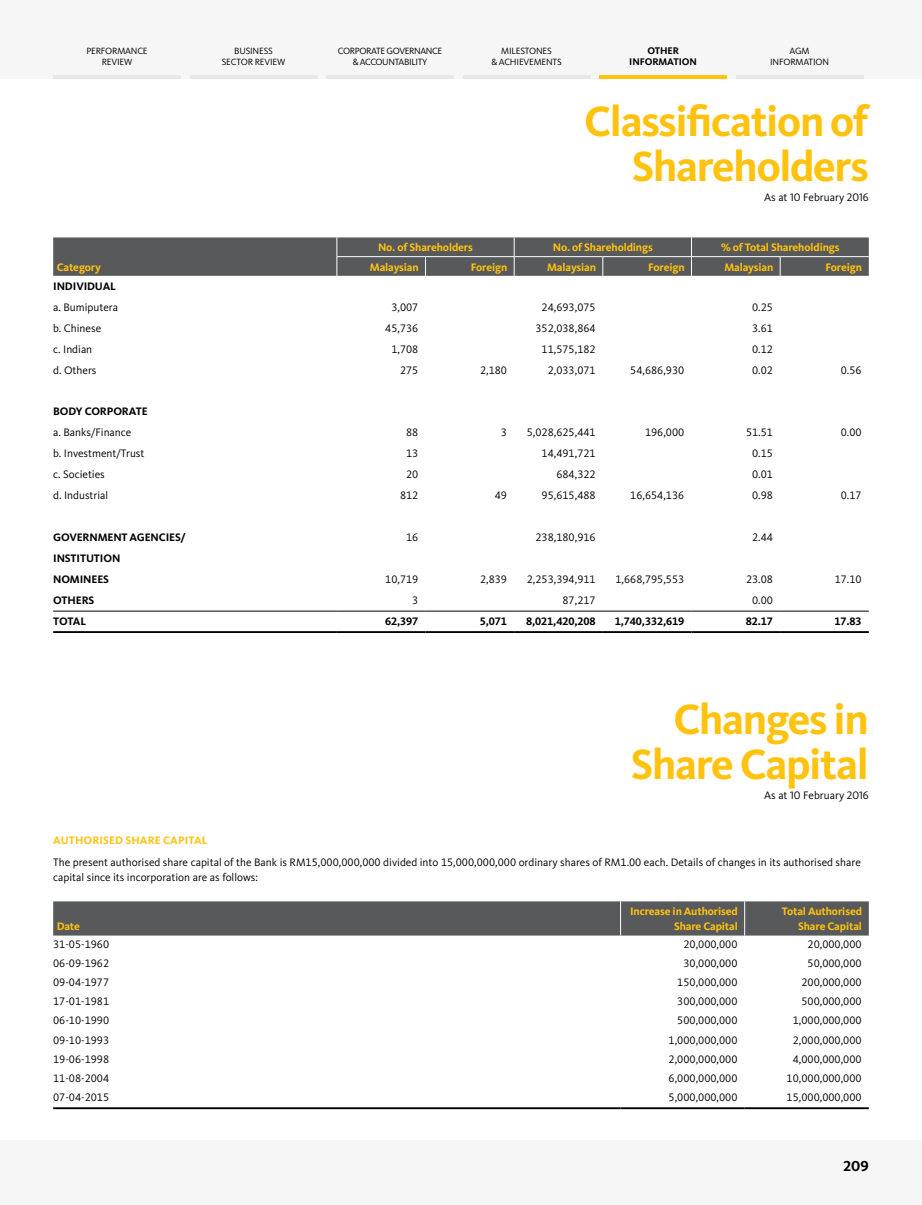
<style>
.page{position:relative;width:922px;height:1205px;background:#fff}
.page>*{position:absolute;margin:0;border:0;box-sizing:border-box;transform-origin:0 0}
.t1{font:700 43.75px/45px "Kievit OT";letter-spacing:-.03em;color:#ffc20e;text-align:right}
.t2{font:700 15px "Kievit OT";color:#000}
.t3{font:11.25px/21px "Kievit OT";color:#000}
.t4{font:700 11.25px/15px "Kievit OT";letter-spacing:-.01em;color:#ffc20e;text-align:right}
.t5{font:700 11.25px/21px "Kievit OT";letter-spacing:-.01em;color:#000}
.t6{font:700 10px/11.2px "Kievit OT";letter-spacing:-.01em;color:#000;text-align:center}
.t7{font:9.38px/11.2px "Kievit OT";letter-spacing:-.02em;color:#000;text-align:center}
.t8{font:9.38px/11.2px "Kievit OT";letter-spacing:-.04em;color:#000;text-align:center}
.s1{font-weight:700}
.s2{font-weight:700;color:#ffc20e}
</style>
<div class="page">
<div style="left:0;top:0;width:921px;height:1205px;background:#f6f6f6"></div>
<div style="left:0;top:79px;width:921px;height:1061px;background:#fff"></div>
<hr style="left:53px;top:75px;width:128px;height:4px;background:#e6e7e8">
<hr style="left:190px;top:75px;width:127px;height:4px;background:#e6e7e8">
<hr style="left:326px;top:75px;width:128px;height:4px;background:#e6e7e8">
<hr style="left:462px;top:75px;width:128px;height:4px;background:#e6e7e8">
<hr style="left:599px;top:75px;width:127px;height:4px;background:#ffc20e">
<hr style="left:735px;top:75px;width:128px;height:4px;background:#e6e7e8">
<svg style="left:53px;top:237px;width:815px;height:39px;background:#5b5c5e"></svg>
<hr style="left:336px;top:256px;width:89px;height:1px;background:#fff">
<hr style="left:425px;top:256px;width:89px;height:1px;background:#fff">
<hr style="left:514px;top:256px;width:88px;height:1px;background:#fff">
<hr style="left:602px;top:256px;width:89px;height:1px;background:#fff">
<hr style="left:691px;top:256px;width:89px;height:1px;background:#fff">
<hr style="left:780px;top:256px;width:88px;height:1px;background:#fff">
<hr style="left:53px;top:611px;width:284px;height:1px;background:#000">
<hr style="left:337px;top:611px;width:88px;height:1px;background:#000">
<hr style="left:425px;top:611px;width:89px;height:1px;background:#000">
<hr style="left:514px;top:611px;width:88px;height:1px;background:#000">
<hr style="left:602px;top:611px;width:89px;height:1px;background:#000">
<hr style="left:691px;top:611px;width:89px;height:1px;background:#000">
<hr style="left:780px;top:611px;width:88px;height:1px;background:#000">
<hr style="left:53px;top:631px;width:284px;height:2px;background:#000">
<hr style="left:337px;top:631px;width:88px;height:2px;background:#000">
<hr style="left:425px;top:631px;width:89px;height:2px;background:#000">
<hr style="left:514px;top:631px;width:88px;height:2px;background:#000">
<hr style="left:602px;top:631px;width:89px;height:2px;background:#000">
<hr style="left:691px;top:631px;width:89px;height:2px;background:#000">
<hr style="left:780px;top:631px;width:88px;height:2px;background:#000">
<div style="left:53px;top:901px;width:815px;height:34px;background:#58595b"></div>
<hr style="left:620px;top:901px;width:1px;height:34px;background:#fff">
<hr style="left:744px;top:901px;width:1px;height:34px;background:#fff">
<hr style="left:53px;top:1107px;width:567px;height:2px;background:#000">
<hr style="left:620px;top:1107px;width:124px;height:2px;background:#000">
<hr style="left:744px;top:1107px;width:124px;height:2px;background:#000">
<p class="t7" style="left:86px;top:45px;width:63px">PERFORMANCE<br>REVIEW</p>
<p class="t7" style="left:222px;top:45px;width:65px">BUSINESS<br>SECTOR REVIEW</p>
<p class="t8" style="left:338px;top:45px;width:106px">CORPORATE GOVERNANCE &amp; ACCOUNTABILITY</p>
<p class="t7" style="left:491px;top:45px;width:72px">MILESTONES<br>&amp; ACHIEVEMENTS</p>
<p class="t6" style="left:629px;top:45px;width:69px">OTHER<br>INFORMATION</p>
<p class="t7" style="left:770px;top:45px;width:60px">AGM<br>INFORMATION</p>
<p class="t1" style="left:584px;top:99px;width:286px">Classification of<br>Shareholders</p>
<p class="t3" style="left:764px;top:187px;width:106px">As at 10 February 2016</p>
<p class="t4" style="left:378px;top:240px;width:96px">No. of Shareholders</p>
<p class="t4" style="left:552px;top:240px;width:101px">No. of Shareholdings</p>
<p class="t4" style="left:720px;top:240px;width:120px">% of Total Shareholdings</p>
<p class="t4" style="left:57px;top:259px;width:46px">Category</p>
<p class="t4" style="left:370px;top:259px;width:50px">Malaysian</p>
<p class="t4" style="left:470px;top:259px;width:38px">Foreign</p>
<p class="t4" style="left:547px;top:259px;width:50px">Malaysian</p>
<p class="t4" style="left:648px;top:259px;width:38px">Foreign</p>
<p class="t4" style="left:724px;top:259px;width:50px">Malaysian</p>
<p class="t4" style="left:825px;top:259px;width:38px">Foreign</p>
<p class="t3" style="left:53px;top:276px;width:66px"><span class="s1">INDIVIDUAL </span>a. Bumiputera</p>
<p class="t3" style="left:391px;top:296px;width:29px">3,007</p>
<p class="t3" style="left:541px;top:296px;width:56px">24,693,075</p>
<p class="t3" style="left:752px;top:296px;width:22px">0.25</p>
<p class="t3" style="left:53px;top:317px;width:50px">b. Chinese</p>
<p class="t3" style="left:385px;top:317px;width:35px">45,736</p>
<p class="t3" style="left:535px;top:317px;width:62px">352,038,864</p>
<p class="t3" style="left:752px;top:317px;width:22px">3.61</p>
<p class="t3" style="left:53px;top:338px;width:41px">c. Indian</p>
<p class="t3" style="left:391px;top:338px;width:29px">1,708</p>
<p class="t3" style="left:541px;top:338px;width:56px">11,575,182</p>
<p class="t3" style="left:752px;top:338px;width:22px">0.12</p>
<p class="t3" style="left:53px;top:359px;width:45px">d. Others</p>
<p class="t3" style="left:400px;top:359px;width:20px">275</p>
<p class="t3" style="left:480px;top:359px;width:29px">2,180</p>
<p class="t3" style="left:547px;top:359px;width:50px">2,033,071</p>
<p class="t3" style="left:630px;top:359px;width:56px">54,686,930</p>
<p class="t3" style="left:752px;top:359px;width:22px">0.02</p>
<p class="t3" style="left:840px;top:359px;width:22px">0.56</p>
<p class="t3" style="left:53px;top:401px;width:96px"><span class="s1">BODY CORPORATE </span>a. Banks/Finance</p>
<p class="t3" style="left:406px;top:422px;width:14px">88</p>
<p class="t3" style="left:501px;top:422px;width:8px">3</p>
<p class="t3" style="left:526px;top:422px;width:70px">5,028,625,441</p>
<p class="t3" style="left:645px;top:422px;width:41px">196,000</p>
<p class="t3" style="left:745px;top:422px;width:29px">51.51</p>
<p class="t3" style="left:840px;top:422px;width:22px">0.00</p>
<p class="t3" style="left:53px;top:443px;width:93px">b. Investment/Trust</p>
<p class="t3" style="left:406px;top:443px;width:14px">13</p>
<p class="t3" style="left:541px;top:443px;width:56px">14,491,721</p>
<p class="t3" style="left:752px;top:443px;width:22px">0.15</p>
<p class="t3" style="left:53px;top:464px;width:53px">c. Societies</p>
<p class="t3" style="left:406px;top:464px;width:14px">20</p>
<p class="t3" style="left:556px;top:464px;width:41px">684,322</p>
<p class="t3" style="left:752px;top:464px;width:22px">0.01</p>
<p class="t3" style="left:53px;top:485px;width:57px">d. Industrial</p>
<p class="t3" style="left:400px;top:485px;width:20px">812</p>
<p class="t3" style="left:494px;top:485px;width:14px">49</p>
<p class="t3" style="left:541px;top:485px;width:56px">95,615,488</p>
<p class="t3" style="left:630px;top:485px;width:56px">16,654,136</p>
<p class="t3" style="left:752px;top:485px;width:22px">0.98</p>
<p class="t3" style="left:840px;top:485px;width:22px">0.17</p>
<p class="t5" style="left:53px;top:527px;width:134px">GOVERNMENT AGENCIES/</p>
<p class="t3" style="left:406px;top:527px;width:14px">16</p>
<p class="t3" style="left:535px;top:527px;width:62px">238,180,916</p>
<p class="t3" style="left:752px;top:527px;width:22px">2.44</p>
<p class="t5" style="left:53px;top:548px;width:69px">INSTITUTION<br>NOMINEES</p>
<p class="t3" style="left:385px;top:569px;width:35px">10,719</p>
<p class="t3" style="left:480px;top:569px;width:29px">2,839</p>
<p class="t3" style="left:526px;top:569px;width:70px">2,253,394,911</p>
<p class="t3" style="left:615px;top:569px;width:70px">1,668,795,553</p>
<p class="t3" style="left:745px;top:569px;width:29px">23.08</p>
<p class="t3" style="left:834px;top:569px;width:29px">17.10</p>
<p class="t5" style="left:53px;top:590px;width:43px">OTHERS</p>
<p class="t3" style="left:412px;top:590px;width:8px">3</p>
<p class="t3" style="left:562px;top:590px;width:35px">87,217</p>
<p class="t3" style="left:752px;top:590px;width:22px">0.00</p>
<p class="t5" style="left:53px;top:611px;width:35px">TOTAL</p>
<p class="t5" style="left:385px;top:611px;width:35px">62,397</p>
<p class="t5" style="left:479px;top:611px;width:29px">5,071</p>
<p class="t5" style="left:526px;top:611px;width:71px">8,021,420,208</p>
<p class="t5" style="left:614px;top:611px;width:71px">1,740,332,619</p>
<p class="t5" style="left:745px;top:611px;width:29px">82.17</p>
<p class="t5" style="left:834px;top:611px;width:29px">17.83</p>
<p class="t1" style="left:630px;top:697px;width:239px">Changes in<br>Share Capital</p>
<p class="t3" style="left:764px;top:785px;width:106px">As at 10 February 2016</p>
<p class="t3" style="left:53px;top:829px;width:809px;line-height:22.1px"><span class="s2">AUTHORISED SHARE CAPITAL<br></span>The present authorised share capital of the Bank is RM15,000,000,000 divided into 15,000,000,000 ordinary shares of RM1.00 each. Details of changes in its authorised share</p>
<p class="t3" style="left:53px;top:867px;width:206px">capital since its incorporation are as follows:</p>
<p class="t4" style="left:57px;top:919px;width:25px">Date</p>
<p class="t4" style="left:630px;top:904px;width:109px">Increase in Authorised<br>Share Capital</p>
<p class="t4" style="left:781px;top:904px;width:82px">Total Authorised<br>Share Capital</p>
<p class="t3" style="left:53px;top:933px;width:58px">31-05-1960</p>
<p class="t3" style="left:683px;top:933px;width:56px">20,000,000</p>
<p class="t3" style="left:807px;top:933px;width:56px">20,000,000</p>
<p class="t3" style="left:53px;top:953px;width:58px">06-09-1962</p>
<p class="t3" style="left:683px;top:953px;width:56px">30,000,000</p>
<p class="t3" style="left:807px;top:953px;width:56px">50,000,000</p>
<p class="t3" style="left:53px;top:972px;width:58px">09-04-1977</p>
<p class="t3" style="left:677px;top:972px;width:62px">150,000,000</p>
<p class="t3" style="left:801px;top:972px;width:62px">200,000,000</p>
<p class="t3" style="left:53px;top:991px;width:58px">17-01-1981</p>
<p class="t3" style="left:677px;top:991px;width:62px">300,000,000</p>
<p class="t3" style="left:801px;top:991px;width:62px">500,000,000</p>
<p class="t3" style="left:53px;top:1010px;width:58px">06-10-1990</p>
<p class="t3" style="left:677px;top:1010px;width:62px">500,000,000</p>
<p class="t3" style="left:792px;top:1010px;width:70px">1,000,000,000</p>
<p class="t3" style="left:53px;top:1029px;width:58px">09-10-1993</p>
<p class="t3" style="left:668px;top:1029px;width:70px">1,000,000,000</p>
<p class="t3" style="left:792px;top:1029px;width:70px">2,000,000,000</p>
<p class="t3" style="left:53px;top:1048px;width:58px">19-06-1998</p>
<p class="t3" style="left:668px;top:1048px;width:70px">2,000,000,000</p>
<p class="t3" style="left:792px;top:1048px;width:70px">4,000,000,000</p>
<p class="t3" style="left:53px;top:1068px;width:58px">11-08-2004</p>
<p class="t3" style="left:668px;top:1068px;width:70px">6,000,000,000</p>
<p class="t3" style="left:786px;top:1068px;width:77px">10,000,000,000</p>
<p class="t3" style="left:53px;top:1087px;width:58px">07-04-2015</p>
<p class="t3" style="left:668px;top:1087px;width:70px">5,000,000,000</p>
<p class="t3" style="left:786px;top:1087px;width:77px">15,000,000,000</p>
<p class="t2" style="left:843px;top:1157px;width:27px">209</p>
</div>
